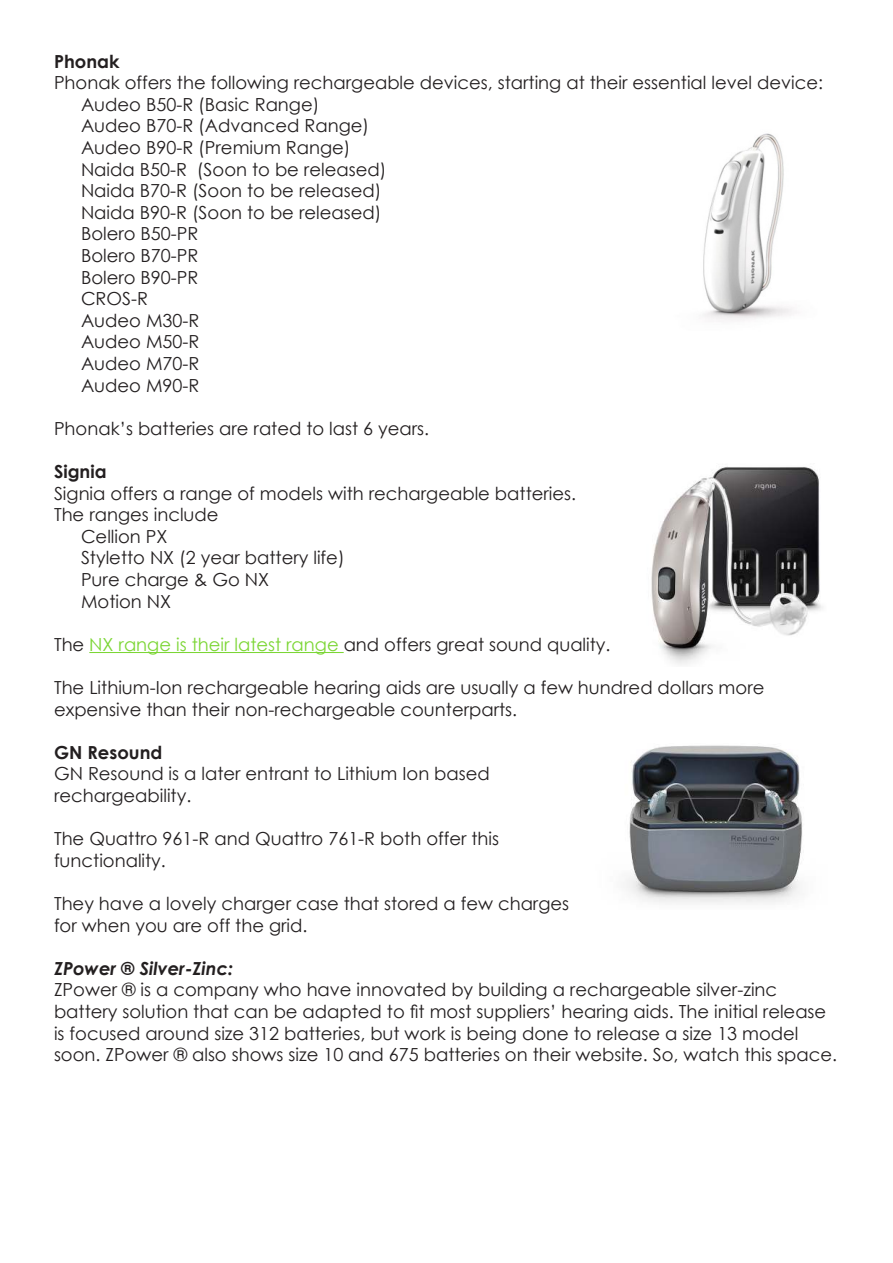
<style>
.page{position:relative;width:893px;height:1263px;background:#fff}
.page>*{position:absolute;margin:0;border:0;box-sizing:border-box;transform-origin:0 0}
.t1{font:18px/21.6px "Century Gothic";color:#231f20}
.t2{font:700 18px "Century Gothic";color:#231f20}
.t3{font:italic 700 18px "Century Gothic";color:#231f20}
.s1{color:#7cd635}
</style>
<div class="page">
<hr style="left:89px;top:652px;width:255px;height:1px;background:#7cd635">
<img style="left:703px;top:133px;width:89px;height:188px">
<img style="left:651px;top:466px;width:172px;height:199px">
<img style="left:626px;top:745px;width:177px;height:159px">
<p class="t2" style="left:54px;top:54px;width:67px">Phonak</p>
<p class="t1" style="left:81px;top:72px;width:743px;text-indent:-27px">Phonak offers the following rechargeable devices, starting at their essential level device:<br>Audeo B50-R (Basic Range)<br>Audeo B70-R (Advanced Range)<br>Audeo B90-R (Premium Range)<br>Naida B50-R (Soon to be released)<br>Naida B70-R (Soon to be released)<br>Naida B90-R (Soon to be released)<br>Bolero B50-PR<br>Bolero B70-PR<br>Bolero B90-PR<br>CROS-R<br>Audeo M30-R<br>Audeo M50-R<br>Audeo M70-R<br>Audeo M90-R</p>
<p class="t1" style="left:54px;top:417px;width:377px">Phonak’s batteries are rated to last 6 years.</p>
<p class="t2" style="left:54px;top:464px;width:54px">Signia</p>
<p class="t1" style="left:54px;top:482px;width:524px">Signia offers a range of models with rechargeable batteries.</p>
<p class="t1" style="left:54px;top:505px;width:166px">The ranges include</p>
<p class="t1" style="left:81px;top:525px;width:88px">Cellion PX</p>
<p class="t1" style="left:81px;top:547px;width:265px">Styletto NX (2 year battery life)</p>
<p class="t1" style="left:81px;top:568px;width:190px">Pure charge &amp; Go NX</p>
<p class="t1" style="left:81px;top:590px;width:92px">Motion NX</p>
<p class="t1" style="left:54px;top:635px;width:558px">The <span class="s1">NX range is their latest range</span> and offers great sound quality.</p>
<p class="t1" style="left:54px;top:676px;width:712px">The Lithium-Ion rechargeable hearing aids are usually a few hundred dollars more expensive than their non-rechargeable counterparts.</p>
<p class="t2" style="left:54px;top:745px;width:110px">GN Resound</p>
<p class="t1" style="left:54px;top:763px;width:437px">GN Resound is a later entrant to Lithium Ion based rechargeability.</p>
<p class="t1" style="left:54px;top:828px;width:447px">The Quattro 961-R and Quattro 761-R both offer this functionality.</p>
<p class="t1" style="left:54px;top:892px;width:517px">They have a lovely charger case that stored a few charges for when you are off the grid.</p>
<p class="t3" style="left:54px;top:961px;width:181px">ZPower ® Silver-Zinc:</p>
<p class="t1" style="left:54px;top:979px;width:784px">ZPower ® is a company who have innovated by building a rechargeable silver-zinc battery solution that can be adapted to fit most suppliers’ hearing aids. The initial release is focused around size 312 batteries, but work is being done to release a size 13 model soon. ZPower ® also shows size 10 and 675 batteries on their website. So, watch this space.</p>
</div>
